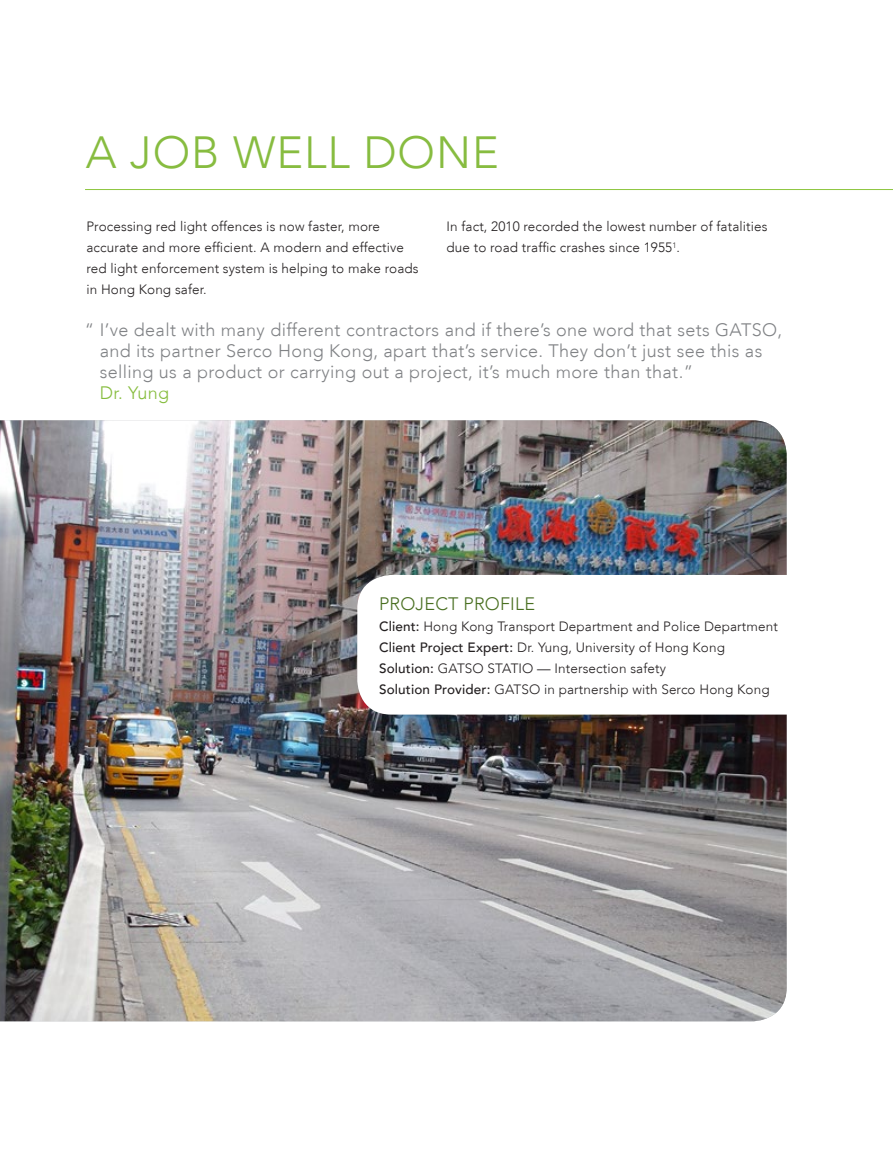
<style>
.page{position:relative;width:893px;height:1149px;background:#fff}
.page>*{position:absolute;margin:0;border:0;box-sizing:border-box;transform-origin:0 0}
.t1{font:300 45px "Avenir LT";letter-spacing:.02em;color:#87bc40}
.t2{font:300 18px/21px "Avenir LT";letter-spacing:.02em;color:#808285}
.t3{font:300 18px "Avenir LT";letter-spacing:.01em;color:#496f21}
.t4{font:300 18px "Avenir LT";letter-spacing:.02em;color:#85bc3c}
.t5{font:300 13.5px/21px "Avenir LT";letter-spacing:.01em;color:#231f20}
.s1{font-weight:500}
</style>
<div class="page">
<hr style="left:85px;top:189px;width:808px;height:1px;background:#8dc63f">
<img style="left:0;top:420px;width:787px;height:600px">
<div style="left:357px;top:574px;width:476px;height:140px;background:#fff;border-radius:34px"></div>
<p class="t1" style="left:86px;top:126px;width:414px">A JOB WELL DONE</p>
<p class="t5" style="left:86px;top:216px;width:334px">Processing red light offences is now faster, more accurate and more efficient. A modern and effective red light enforcement system is helping to make roads in Hong Kong safer.</p>
<p class="t5" style="left:446px;top:216px;width:323px">In fact, 2010 recorded the lowest number of fatalities due to road traffic crashes since 1955<sup>1</sup>.</p>
<p class="t2" style="left:100px;top:319px;width:684px;text-indent:-15px">“ I’ve dealt with many different contractors and if there’s one word that sets GATSO, and its partner Serco Hong Kong, apart that’s service. They don’t just see this as selling us a product or carrying out a project, it’s much more than that.”</p>
<p class="t4" style="left:100px;top:382px;width:71px">Dr. Yung</p>
<p class="t3" style="left:379px;top:592px;width:157px">PROJECT PROFILE</p>
<p class="t5" style="left:379px;top:615px;width:400px"><span class="s1">Client:</span> Hong Kong Transport Department and Police Department</p>
<p class="t5" style="left:379px;top:636px;width:347px"><span class="s1">Client Project Expert:</span> Dr. Yung, University of Hong Kong</p>
<p class="t5" style="left:379px;top:657px;width:288px"><span class="s1">Solution:</span> GATSO STATIO — Intersection safety</p>
<p class="t5" style="left:379px;top:678px;width:392px"><span class="s1">Solution Provider:</span> GATSO in partnership with Serco Hong Kong</p>
</div>
